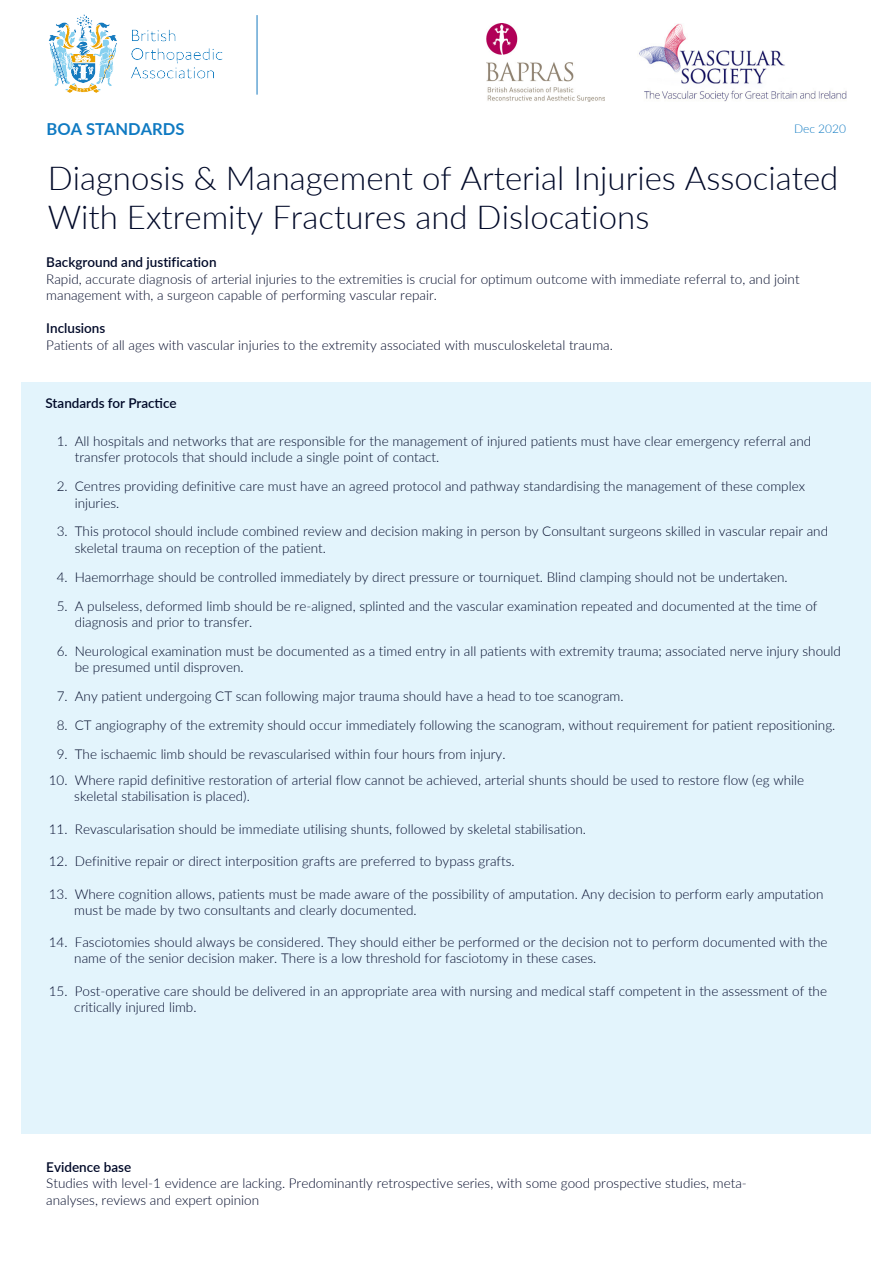
<style>
.page{position:relative;width:893px;height:1263px;background:#fff}
.page>*{position:absolute;margin:0;border:0;box-sizing:border-box;transform-origin:0 0}
.t1{font:300 33px/39.6px "Lato";color:#000928}
.t2{font:700 16.5px "Lato";color:#0f7ac2}
.t3{font:300 13.5px/16.5px "Lato";color:#000928}
.t4{font:300 13.5px/16.2px "Lato";color:#00082a}
.t5{font:600 13.5px "Lato";color:#000928}
.t6{font:300 12px "Lato";color:#0f7ac2}
.s1{font-weight:600}
</style>
<div class="page">
<div style="left:22px;top:382px;width:849px;height:752px;background:#e3f4fc"></div>
<img style="left:48px;top:14px;width:175px;height:79px">
<hr style="left:257px;top:15px;width:1px;height:80px;background:#177abf">
<img style="left:486px;top:23px;width:119px;height:78px">
<img style="left:639px;top:23px;width:207px;height:78px">
<p class="t2" style="left:47px;top:117px;width:139px">BOA STANDARDS</p>
<p class="t1" style="left:48px;top:157px;width:792px">Diagnosis &amp; Management of Arterial Injuries Associated<br>With Extremity Fractures and Dislocations</p>
<p class="t6" style="left:794px;top:120px;width:54px">Dec 2020</p>
<p class="t3" style="left:46px;top:254px;width:755px"><span class="s1">Background and justification<br></span>Rapid, accurate diagnosis of arterial injuries to the extremities is crucial for optimum outcome with immediate referral to, and joint management with, a surgeon capable of performing vascular repair.</p>
<p class="t3" style="left:46px;top:320px;width:568px"><span class="s1">Inclusions<br></span>Patients of all ages with vascular injuries to the extremity associated with musculoskeletal trauma.</p>
<p class="t5" style="left:46px;top:393px;width:133px">Standards for Practice</p>
<p class="t3" style="left:75px;top:433px;width:738px;text-indent:-18px">1. All hospitals and networks that are responsible for the management of injured patients must have clear emergency referral and transfer protocols that should include a single point of contact.</p>
<p class="t3" style="left:75px;top:478px;width:732px;text-indent:-18px">2. Centres providing definitive care must have an agreed protocol and pathway standardising the management of these complex injuries.</p>
<p class="t3" style="left:75px;top:523px;width:755px;text-indent:-18px">3. This protocol should include combined review and decision making in person by Consultant surgeons skilled in vascular repair and skeletal trauma on reception of the patient.</p>
<p class="t3" style="left:57px;top:568px;width:732px">4. Haemorrhage should be controlled immediately by direct pressure or tourniquet. Blind clamping should not be undertaken.</p>
<p class="t3" style="left:75px;top:597px;width:744px;text-indent:-18px">5. A pulseless, deformed limb should be re-aligned, splinted and the vascular examination repeated and documented at the time of diagnosis and prior to transfer.</p>
<p class="t3" style="left:75px;top:642px;width:768px;text-indent:-18px">6. Neurological examination must be documented as a timed entry in all patients with extremity trauma; associated nerve injury should be presumed until disproven.</p>
<p class="t3" style="left:57px;top:687px;width:568px">7. Any patient undergoing CT scan following major trauma should have a head to toe scanogram.</p>
<p class="t3" style="left:57px;top:716px;width:780px">8. CT angiography of the extremity should occur immediately following the scanogram, without requirement for patient repositioning.</p>
<p class="t3" style="left:57px;top:745px;width:450px">9. The ischaemic limb should be revascularised within four hours from injury.</p>
<p class="t4" style="left:74px;top:772px;width:731px;text-indent:-26px">10. Where rapid definitive restoration of arterial flow cannot be achieved, arterial shunts should be used to restore flow (eg while skeletal stabilisation is placed).</p>
<p class="t4" style="left:49px;top:820px;width:539px">11. Revascularisation should be immediate utilising shunts, followed by skeletal stabilisation.</p>
<p class="t4" style="left:49px;top:853px;width:467px">12. Definitive repair or direct interposition grafts are preferred to bypass grafts.</p>
<p class="t4" style="left:74px;top:885px;width:751px;text-indent:-26px">13. Where cognition allows, patients must be made aware of the possibility of amputation. Any decision to perform early amputation must be made by two consultants and clearly documented.</p>
<p class="t4" style="left:74px;top:934px;width:755px;text-indent:-26px">14. Fasciotomies should always be considered. They should either be performed or the decision not to perform documented with the name of the senior decision maker. There is a low threshold for fasciotomy in these cases.</p>
<p class="t4" style="left:74px;top:982px;width:754px;text-indent:-26px">15. Post-operative care should be delivered in an appropriate area with nursing and medical staff competent in the assessment of the critically injured limb.</p>
<p class="t3" style="left:46px;top:1158px;width:702px"><span class="s1">Evidence base<br></span>Studies with level-1 evidence are lacking. Predominantly retrospective series, with some good prospective studies, meta&shy;analyses, reviews and expert opinion</p>
</div>
